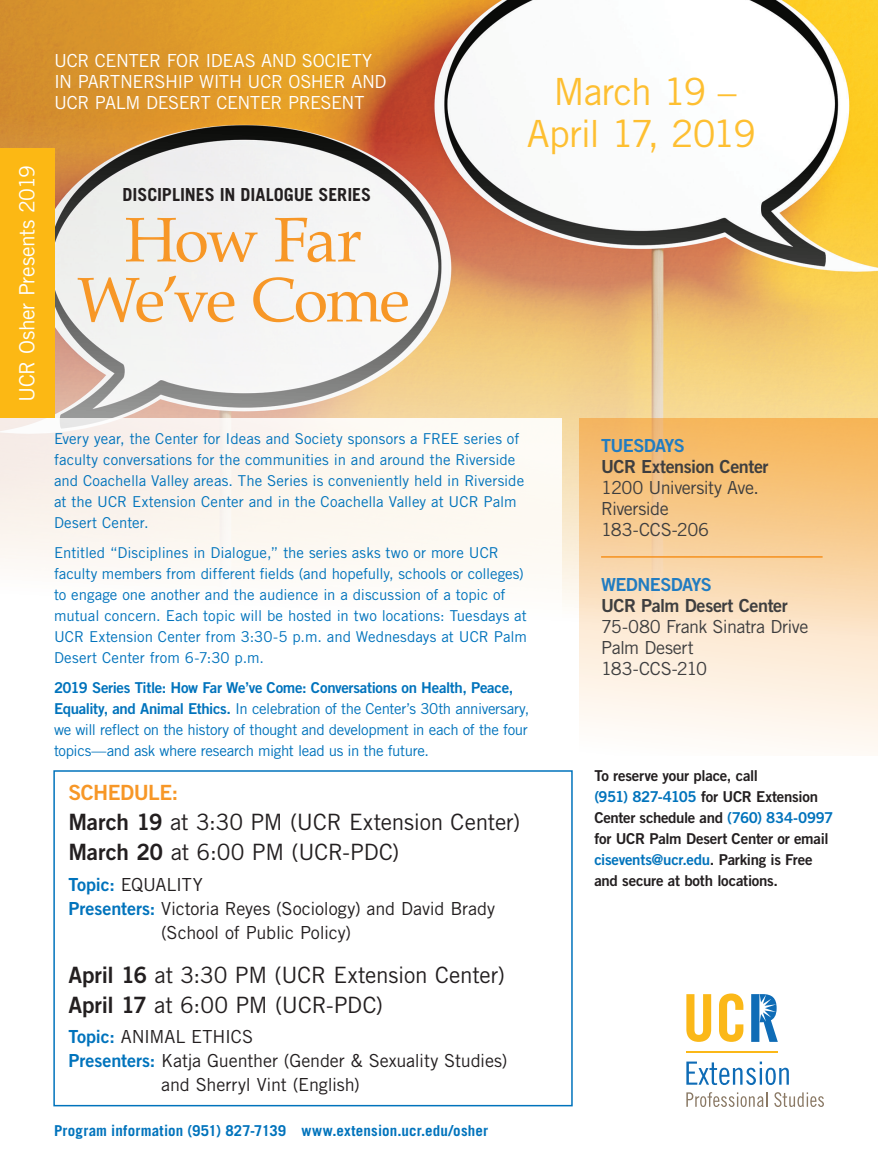
<style>
.page{position:relative;width:878px;height:1161px;background:#fff}
.page>*{position:absolute;margin:0;border:0;box-sizing:border-box;transform-origin:0 0}
.t1{font:63px/60px "Book Antiqua";letter-spacing:-.04em;color:#f79727;text-align:center}
.t2{font:37.5px/42px "Trade Gothic LT Std";letter-spacing:-.03em;color:#febf31;text-align:center}
.t3{font:22.5px "Trade Gothic LT Std";letter-spacing:-.01em;color:#231f20}
.t4{font:21px "Trade Gothic LT Std";letter-spacing:-.015em;color:#fff}
.t5{font:21px "Trade Gothic LT Std Bd 2";letter-spacing:-.025em;color:#f79727}
.t6{font:18px/24px "Trade Gothic LT Std";letter-spacing:-.01em;color:#231f20}
.t7{font:18px/21px "Trade Gothic LT Std";letter-spacing:-.03em;color:#3e3e3f}
.t8{font:18px/21px "Trade Gothic LT Std";letter-spacing:-.02em;color:#fff}
.t9{font:700 18px "Trade Gothic LT Std";letter-spacing:-.005em;color:#231f20}
.t10{font:15px/21px "Trade Gothic LT Std";letter-spacing:-.005em;color:#0073bc}
.t11{font:15px/21px "Trade Gothic LT Std";letter-spacing:-.025em;color:#0073bc}
.t12{font:15px/21px "Trade Gothic LT Std Bd 2";letter-spacing:-.02em;color:#231f20}
.t13{font:700 15px "Trade Gothic LT Std";letter-spacing:.01em;color:#0073bc}
.s1{font-family:"Trade Gothic LT Std Bd 2"}
.s2{font-family:"Trade Gothic LT Std Bd 2";color:#0073bc}
.s3{font-family:"Trade Gothic LT Std Bd 2";color:#217cc1}
.s4{color:#0073bc}
</style>
<div class="page">
<img style="left:0;top:0;width:878px;height:604px">
<div style="left:579px;top:418px;width:299px;height:338px;background:linear-gradient(to bottom,#f5b45b,#fff)"></div>
<div style="left:0;top:418px;width:562px;height:353px;background:linear-gradient(to right,#fcf8f6,#fefdf9)"></div>
<div style="left:0;top:148px;width:54px;height:270px;background:#fcb814"></div>
<hr style="left:601px;top:556px;width:221px;height:2px;background:#f6911e">
<div style="left:53px;top:770px;width:519px;height:336px;border:2px solid #0073bc"></div>
<svg style="left:686px;top:1062px;width:102px;height:23px"></svg>
<svg style="left:686px;top:1092px;width:81px;height:15px"></svg>
<svg style="left:774px;top:1092px;width:49px;height:15px"></svg>
<hr style="left:686px;top:1051px;width:91px;height:2px;background:#fbb818">
<svg style="left:686px;top:994px;width:25px;height:48px"></svg>
<svg style="left:719px;top:994px;width:24px;height:48px"></svg>
<svg style="left:751px;top:994px;width:26px;height:48px"></svg>
<p class="t4" style="left:14px;top:402px;width:238px;rotate:-90deg">UCR Osher Presents 2019</p>
<p class="t8" style="left:54px;top:50px;width:334px">UCR CENTER FOR IDEAS AND SOCIETY<br>IN PARTNERSHIP WITH UCR OSHER AND<br>UCR PALM DESERT CENTER PRESENT</p>
<p class="t9" style="left:123px;top:184px;width:250px">DISCIPLINES IN DIALOGUE SERIES</p>
<p class="t1" style="left:77px;top:210px;width:334px">How Far<br>We’ve Come</p>
<p class="t2" style="left:527px;top:70px;width:231px">March 19 –<br>April 17, 2019</p>
<p class="t10" style="left:54px;top:428px;width:471px">Every year, the Center for Ideas and Society sponsors a FREE series of faculty conversations for the communities in and around the Riverside and Coachella Valley areas. The Series is conveniently held in Riverside at the UCR Extension Center and in the Coachella Valley at UCR Palm Desert Center.</p>
<p class="t10" style="left:54px;top:542px;width:474px">Entitled “Disciplines in Dialogue,” the series asks two or more UCR faculty members from different fields (and hopefully, schools or colleges) to engage one another and the audience in a discussion of a topic of mutual concern. Each topic will be hosted in two locations: Tuesdays at UCR Extension Center from 3:30-5 p.m. and Wednesdays at UCR Palm Desert Center from 6-7:30 p.m.</p>
<p class="t11" style="left:54px;top:677px;width:477px"><span class="s1">2019 Series Title: How Far We’ve Come: Conversations on Health, Peace, Equality, and Animal Ethics.</span> In celebration of the Center’s 30th anniversary, we will reflect on the history of thought and development in each of the four topics—and ask where research might lead us in the future.</p>
<p class="t5" style="left:68px;top:780px;width:111px">SCHEDULE:</p>
<p class="t3" style="left:68px;top:809px;width:453px"><span class="s1">March 19</span> at 3:30 PM (UCR Extension Center)</p>
<p class="t3" style="left:68px;top:839px;width:332px"><span class="s1">March 20</span> at 6:00 PM (UCR-PDC)</p>
<p class="t6" style="left:68px;top:873px;width:136px"><span class="s2">Topic:</span> EQUALITY</p>
<p class="t6" style="left:161px;top:897px;width:335px;text-indent:-93px"><span class="s2">Presenters:</span> Victoria Reyes (Sociology) and David Brady (School of Public Policy)</p>
<p class="t3" style="left:68px;top:961px;width:438px"><span class="s1">April 16</span> at 3:30 PM (UCR Extension Center)</p>
<p class="t3" style="left:68px;top:991px;width:316px"><span class="s1">April 17</span> at 6:00 PM (UCR-PDC)</p>
<p class="t6" style="left:68px;top:1025px;width:186px"><span class="s2">Topic:</span> ANIMAL ETHICS</p>
<p class="t6" style="left:161px;top:1049px;width:348px;text-indent:-93px"><span class="s2">Presenters:</span> Katja Guenther (Gender &amp; Sexuality Studies) and Sherryl Vint (English)</p>
<p class="t13" style="left:54px;top:1122px;width:435px">Program information (951) 827-7139 www.extension.ucr.edu/osher</p>
<p class="t7" style="left:601px;top:435px;width:169px"><span class="s3">TUESDAYS<br></span><span class="s1">UCR Extension Center<br></span>1200 University Ave.<br>Riverside<br>183-CCS-206</p>
<p class="t7" style="left:601px;top:574px;width:209px"><span class="s3">WEDNESDAYS<br></span><span class="s1">UCR Palm Desert Center<br></span>75-080 Frank Sinatra Drive<br>Palm Desert<br>183-CCS-210</p>
<p class="t12" style="left:594px;top:765px;width:240px">To reserve your place, call<br><span class="s4">(951) 827-4105</span> for UCR Extension<br>Center schedule and <span class="s4">(760) 834-0997 </span>for UCR Palm Desert Center or email <span class="s4">cisevents@ucr.edu</span>. Parking is Free and secure at both locations.</p>
</div>
